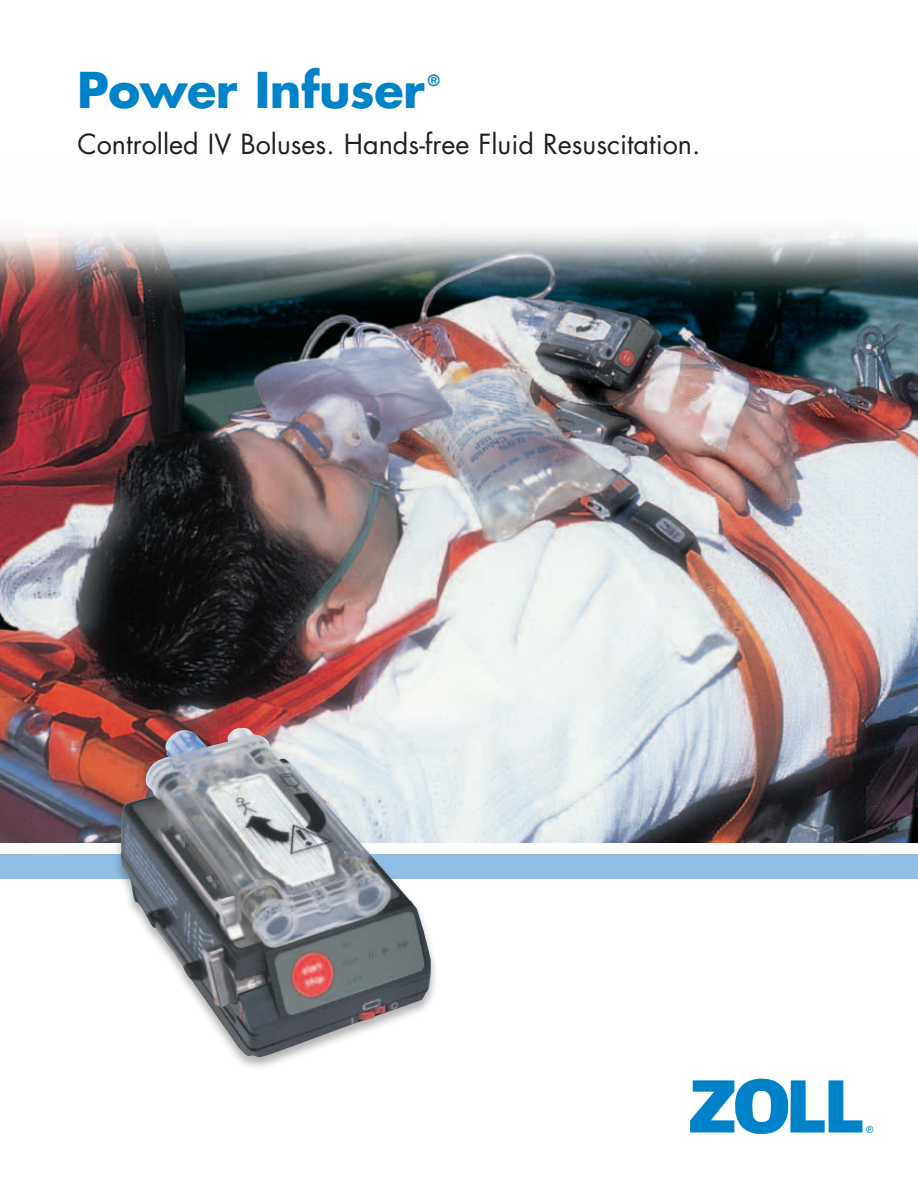
<style>
.page{position:relative;width:918px;height:1188px;background:#fff}
.page>*{position:absolute;margin:0;border:0;box-sizing:border-box;transform-origin:0 0}
.t1{font:700 48px "Futura";letter-spacing:-.01em;color:#0082c8}
.t2{font:27px "Futura";color:#231f20}
.t3{font:700 15px "Futura";color:#0082c8}
</style>
<div class="page">
<img style="left:0;top:229px;width:918px;height:613px">
<div style="left:0;top:854px;width:918px;height:25px;background:#92bee4"></div>
<svg style="left:690px;top:1079px;width:183px;height:55px"></svg>
<div style="left:113px;top:727px;width:326px;height:345px;background:#231f20;opacity:.35"></div>
<img style="left:121px;top:723px;width:310px;height:335px">
<h1 class="t1" style="left:77px;top:57px;width:349px">Power Infuser</h1>
<p class="t3" style="left:428px;top:70px;width:13px">®</p>
<p class="t2" style="left:77px;top:125px;width:625px">Controlled IV Boluses. Hands-free Fluid Resuscitation.</p>
</div>
